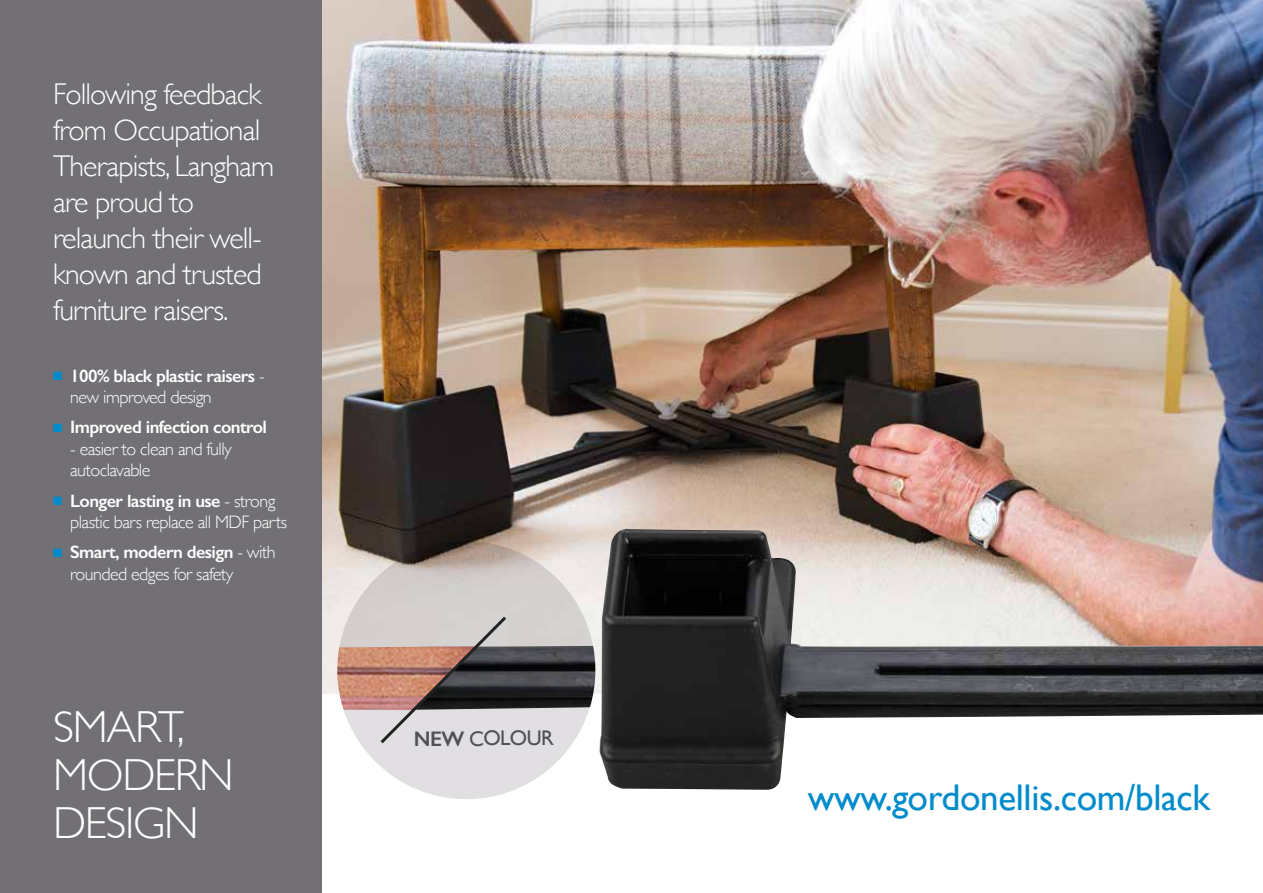
<style>
.page{position:relative;width:1263px;height:893px;background:#fff}
.page>*{position:absolute;margin:0;border:0;box-sizing:border-box;transform-origin:0 0}
.t1{font:300 44.85px/48.2px "Gill Sans";letter-spacing:-.03em;color:#fff}
.t2{font:37.2px "Gill Sans";letter-spacing:-.01em;color:#008bcb}
.t3{font:300 30px/36px "Gill Sans";letter-spacing:-.03em;color:#fff}
.t4{font:21.15px "Gill Sans";letter-spacing:-.035em;color:#5d5d60}
.t5{font:300 18px/21.6px "Gill Sans";letter-spacing:-.03em;color:#fff}
.t6{font:600 18px/21.6px "Gill Sans";letter-spacing:-.03em;color:#fff}
.s1{color:#008bcb}
.s2{font-weight:300}
.s3{font-weight:600}
</style>
<div class="page">
<img style="left:321px;top:0;width:942px;height:694px">
<div style="left:0;top:0;width:321px;height:893px;background:#727074"></div>
<img style="left:599px;top:529px;width:664px;height:261px">
<svg style="left:337px;top:541px;width:259px;height:258px;background:#b3a9a7"></svg>
<h3 class="t3" style="left:53px;top:74px;width:223px">Following feedback from Occupational<br>Therapists, Langham are proud to relaunch their well&shy;known and trusted furniture raisers.</h3>
<p class="t6" style="left:70px;top:364px;width:196px;text-indent:-17px"><span class="s1">■</span> 100% black plastic raisers <span class="s2">- new improved design</span></p>
<p class="t6" style="left:53px;top:416px;width:215px"><span class="s1">■</span> Improved infection control</p>
<p class="t5" style="left:70px;top:437px;width:163px">- easier to clean and fully autoclavable</p>
<p class="t5" style="left:70px;top:489px;width:218px;text-indent:-17px"><span class="s1">■</span> <span class="s3">Longer lasting in use</span> - strong plastic bars replace all MDF parts</p>
<p class="t5" style="left:70px;top:541px;width:207px;text-indent:-17px"><span class="s1">■</span> <span class="s3">Smart, modern design</span> - with rounded edges for safety</p>
<h1 class="t1" style="left:53px;top:701px;width:133px">SMART,</h1>
<h1 class="t1" style="left:53px;top:749px;width:182px">MODERN<br>DESIGN</h1>
<p class="t4" style="left:414px;top:726px;width:142px"><span class="s3">NEW</span> COLOUR</p>
<h2 class="t2" style="left:808px;top:775px;width:404px">www.gordonellis.com/black</h2>
</div>
